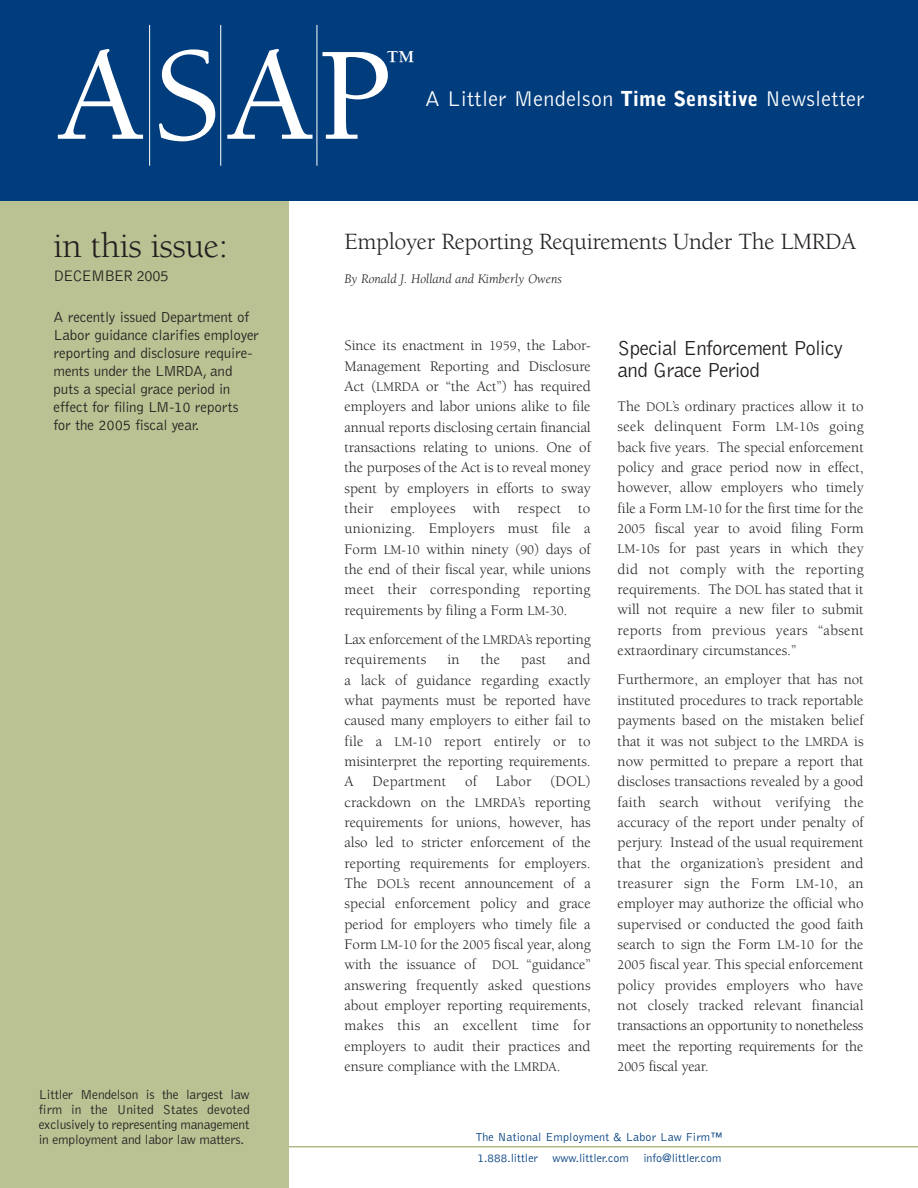
<style>
.page{position:relative;width:918px;height:1188px;background:#fff}
.page>*{position:absolute;margin:0;border:0;box-sizing:border-box;transform-origin:0 0}
.t1{font:500 136.5px "Berkeley";color:#fff}
.t2{font:36px "Berkeley";letter-spacing:-.015em;color:#231f20}
.t3{font:500 29.85px "Berkeley";color:#fff}
.t4{font:24px "Berkeley";letter-spacing:-.015em;color:#231f20}
.t5{font:300 22.05px "Bell Gothic";letter-spacing:.01em;color:#fff}
.t6{font:300 21px/21.9px "Bell Gothic";letter-spacing:-.03em;color:#231f20}
.t7{font:300 15.75px "Bell Gothic";letter-spacing:-.055em;color:#231f20}
.t8{font:15px/20.4px "Berkeley";letter-spacing:-.005em;color:#231f20;text-align:justify}
.t9{font:300 15px/18px "Bell Gothic";letter-spacing:-.01em;color:#231f20}
.t10{font:15px "Berkeley";letter-spacing:.015em;color:#231f20}
.t11{font:300 13.5px/15px "Bell Gothic";letter-spacing:-.015em;color:#231f20;text-align:justify}
.t12{font:italic 13.5px "Berkeley";color:#231f20}
.t13{font:300 12px/21.3px "Bell Gothic";color:#013d7d}
.s1{font-weight:900;font-size:20.55px}
.s2{font-size:13.5px}
</style>
<div class="page">
<hr style="left:281px;top:1146px;width:637px;height:1px;background:#abb47c">
<div style="left:0;top:200px;width:289px;height:988px;background:#bac192"></div>
<div style="left:0;top:0;width:918px;height:200px;background:#013d7d"></div>
<hr style="left:317px;top:25px;width:1px;height:141px;background:#fff">
<hr style="left:220px;top:25px;width:1px;height:141px;background:#fff">
<hr style="left:149px;top:25px;width:1px;height:141px;background:#fff">
<h1 class="t1" style="left:57px;top:43px;width:338px">ASAP</h1>
<h3 class="t3" style="left:387px;top:49px;width:31px">™</h3>
<h3 class="t5" style="left:425px;top:91px;width:441px">A Littler Mendelson <span class="s1">Time Sensitive</span> Newsletter</h3>
<h2 class="t2" style="left:54px;top:232px;width:176px">in this issue:</h2>
<p class="t7" style="left:54px;top:270px;width:117px">DECEMBER 2005</p>
<p class="t9" style="left:54px;top:309px;width:207px">A recently issued Department of<br>Labor guidance clarifies employer reporting and disclosure require&shy;ments under the LMRDA, and puts a special grace period in effect for filing LM-10 reports for the 2005 fiscal year.</p>
<p class="t11" style="left:39px;top:1088px;width:212px">Littler Mendelson is the largest law firm in the United States devoted exclusively to representing management in employment and labor law matters.</p>
<h3 class="t4" style="left:345px;top:232px;width:513px">Employer Reporting Requirements Under The LMRDA</h3>
<p class="t12" style="left:345px;top:273px;width:219px">By Ronald J. Holland and Kimberly Owens</p>
<p class="t8" style="left:345px;top:337px;width:248px">Since its enactment in <span class="s2">1959</span>, the Labor-Management Reporting and Disclosure Act (<span class="s2">LMRDA</span> or “the Act”) has required employers and labor unions alike to file annual reports disclosing certain financial transactions relating to unions. One of the purposes of the Act is to reveal money spent by employers in efforts to sway their employees with respect to unionizing. Employers must file a Form <span class="s2">LM-10</span> within ninety (<span class="s2">90</span>) days of the end of their fiscal year, while unions meet their corresponding reporting requirements by filing a Form <span class="s2">LM-30</span>.</p>
<p class="t8" style="left:345px;top:630px;width:248px">Lax enforcement of the <span class="s2">LMRDA</span>’s reporting requirements</p>
<p class="t8" style="left:345px;top:651px;width:248px;text-indent:223px">and a lack of guidance regarding exactly what payments must be reported have caused many employers to either fail to file a <span class="s2">LM-10</span> report entirely or to misinterpret the reporting requirements.<br>A</p>
<p class="t8" style="left:447px;top:651px;width:14px">in</p>
<p class="t8" style="left:481px;top:651px;width:21px">the</p>
<p class="t8" style="left:521px;top:651px;width:27px">past</p>
<p class="t8" style="left:345px;top:773px;width:248px;text-indent:206px">(DOL) crackdown on the <span class="s2">LMRDA</span>’s reporting requirements for unions, however, has also led to stricter enforcement of the reporting requirements for employers.<br>The <span class="s2">DOL</span>’s recent announcement of a special enforcement policy and grace period for employers who timely file a Form <span class="s2">LM-10</span> for the <span class="s2">2005</span> fiscal year, along with the issuance of <span class="s2">DOL</span> “guidance” answering frequently asked questions about employer reporting requirements, makes this an excellent time for employers to audit their practices and ensure compliance with the <span class="s2">LMRDA</span>.</p>
<p class="t10" style="left:373px;top:776px;width:75px">Department</p>
<p class="t8" style="left:465px;top:773px;width:13px">of</p>
<p class="t8" style="left:496px;top:773px;width:37px">Labor</p>
<h3 class="t6" style="left:618px;top:339px;width:227px">Special Enforcement Policy and Grace Period</h3>
<p class="t8" style="left:618px;top:397px;width:248px">The <span class="s2">DOL</span>’s ordinary practices allow it to seek delinquent Form <span class="s2">LM-10</span>s going back five years. The special enforcement policy and grace period now in effect, however, allow employers who timely file a Form <span class="s2">LM-10</span> for the first time for the <span class="s2">2005</span> fiscal year to avoid filing Form <span class="s2">LM-10</span>s for past years in which they did not comply with the reporting requirements. The <span class="s2">DOL</span> has stated that it will not require a new filer to submit reports from previous years “absent extraordinary circumstances.”</p>
<p class="t8" style="left:618px;top:671px;width:248px">Furthermore, an employer that has not instituted procedures to track reportable payments based on the mistaken belief that it was not subject to the <span class="s2">LMRDA</span> is now permitted to prepare a report that discloses transactions revealed by a good faith search without verifying the accuracy of the report under penalty of perjury. Instead of the usual requirement that the organization’s president and treasurer sign the Form <span class="s2">LM-10</span>, an employer may authorize the official who supervised or conducted the good faith search to sign the Form <span class="s2">LM-10</span> for the <span class="s2">2005</span> fiscal year. This special enforcement policy provides employers who have not closely tracked relevant financial transactions an opportunity to nonetheless meet the reporting requirements for the <span class="s2">2005</span> fiscal year.</p>
<p class="t13" style="left:475px;top:1127px;width:248px">The National Employment &amp; Labor Law Firm™<br>1.888.littler www.littler.com info@littler.com</p>
</div>
